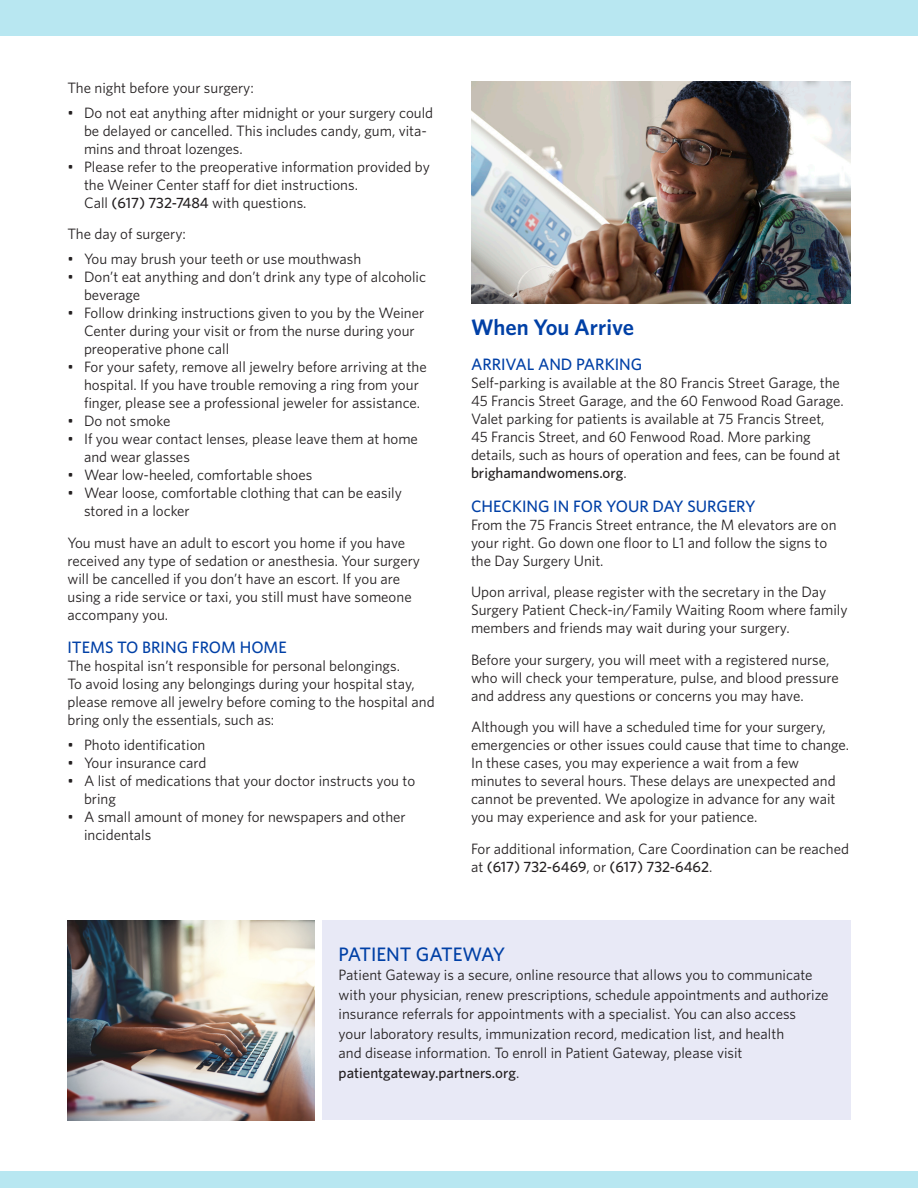
<style>
.page{position:relative;width:918px;height:1188px;background:#fff}
.page>*{position:absolute;margin:0;border:0;box-sizing:border-box;transform-origin:0 0}
.t1{font:600 22.5px "Whitney";color:#0040a6}
.Subheads{font:500 19.5px "Whitney";color:#0040a6}
.Subheads-2{font:500 16.5px "Whitney";color:#0040a6}
.Subheads-3{font:15px/18px "Whitney";color:#231f20}
.Tabs{font:15px/18px "Whitney";color:#231f20}
.s1{font-weight:500}
</style>
<div class="page">
<div style="left:322px;top:921px;width:528px;height:199px;background:#e8e9f6"></div>
<img style="left:68px;top:921px;width:246px;height:199px">
<div style="left:0;top:0;width:918px;height:35px;background:#b8e7f1"></div>
<div style="left:0;top:1172px;width:918px;height:16px;background:#b8e7f1"></div>
<img style="left:471px;top:81px;width:379px;height:222px">
<p class="Subheads-3" style="left:68px;top:78px;width:188px">The night before your surgery:</p>
<p class="Tabs" style="left:84px;top:103px;width:351px;text-indent:-16px">• Do not eat anything after midnight or your surgery could be delayed or cancelled. This includes candy, gum, vita&shy;mins and throat lozenges.</p>
<p class="Tabs" style="left:84px;top:157px;width:347px;text-indent:-16px">• Please refer to the preoperative information provided by the Weiner Center staff for diet instructions.<br>Call <span class="s1">(617) 732-7484</span> with questions.</p>
<p class="Subheads-3" style="left:68px;top:225px;width:120px">The day of surgery:</p>
<p class="Tabs" style="left:68px;top:249px;width:295px">• You may brush your teeth or use mouthwash</p>
<p class="Tabs" style="left:84px;top:267px;width:344px;text-indent:-16px">• Don’t eat anything and don’t drink any type of alcoholic beverage</p>
<p class="Tabs" style="left:84px;top:303px;width:342px;text-indent:-16px">• Follow drinking instructions given to you by the Weiner<br>Center during your visit or from the nurse during your preoperative phone call</p>
<p class="Tabs" style="left:84px;top:357px;width:344px;text-indent:-16px">• For your safety, remove all jewelry before arriving at the hospital. If you have trouble removing a ring from your finger, please see a professional jeweler for assistance.</p>
<p class="Tabs" style="left:68px;top:411px;width:104px">• Do not smoke</p>
<p class="Tabs" style="left:84px;top:429px;width:336px;text-indent:-16px">• If you wear contact lenses, please leave them at home and wear glasses</p>
<p class="Tabs" style="left:68px;top:465px;width:246px">• Wear low-heeled, comfortable shoes</p>
<p class="Tabs" style="left:84px;top:483px;width:320px;text-indent:-16px">• Wear loose, comfortable clothing that can be easily stored in a locker</p>
<p class="Subheads-3" style="left:68px;top:533px;width:354px">You must have an adult to escort you home if you have received any type of sedation or anesthesia. Your surgery will be cancelled if you don’t have an escort. If you are using a ride service or taxi, you still must have someone accompany you.</p>
<p class="Subheads-2" style="left:68px;top:637px;width:221px">ITEMS TO BRING FROM HOME</p>
<p class="Subheads-3" style="left:68px;top:656px;width:369px">The hospital isn’t responsible for personal belongings.<br>To avoid losing any belongings during your hospital stay, please remove all jewelry before coming to the hospital and bring only the essentials, such as:</p>
<p class="Tabs" style="left:68px;top:735px;width:139px">• Photo identification</p>
<p class="Tabs" style="left:68px;top:753px;width:141px">• Your insurance card</p>
<p class="Tabs" style="left:84px;top:771px;width:333px;text-indent:-16px">• A list of medications that your doctor instructs you to bring</p>
<p class="Tabs" style="left:84px;top:807px;width:323px;text-indent:-16px">• A small amount of money for newspapers and other incidentals</p>
<p class="t1" style="left:471px;top:314px;width:165px">When You Arrive</p>
<p class="Subheads-2" style="left:471px;top:355px;width:173px">ARRIVAL AND PARKING</p>
<p class="Subheads-3" style="left:471px;top:374px;width:374px">Self-parking is available at the 80 Francis Street Garage, the 45 Francis Street Garage, and the 60 Fenwood Road Garage.<br>Valet parking for patients is available at 75 Francis Street, 45 Francis Street, and 60 Fenwood Road. More parking details, such as hours of operation and fees, can be found at <span class="s1">brighamandwomens.org</span>.</p>
<p class="Subheads-2" style="left:471px;top:496px;width:286px">CHECKING IN FOR YOUR DAY SURGERY</p>
<p class="Subheads-3" style="left:471px;top:515px;width:367px">From the 75 Francis Street entrance, the M elevators are on your right. Go down one floor to L1 and follow the signs to the Day Surgery Unit.</p>
<p class="Subheads-3" style="left:471px;top:582px;width:378px">Upon arrival, please register with the secretary in the Day<br>Surgery Patient Check-in/Family Waiting Room where family members and friends may wait during your surgery.</p>
<p class="Subheads-3" style="left:471px;top:650px;width:369px">Before your surgery, you will meet with a registered nurse, who will check your temperature, pulse, and blood pressure and address any questions or concerns you may have.</p>
<p class="Subheads-3" style="left:471px;top:717px;width:380px">Although you will have a scheduled time for your surgery, emergencies or other issues could cause that time to change.<br>In these cases, you may experience a wait from a few minutes to several hours. These delays are unexpected and cannot be prevented. We apologize in advance for any wait you may experience and ask for your patience.</p>
<p class="Subheads-3" style="left:471px;top:839px;width:380px">For additional information, Care Coordination can be reached at <span class="s1">(617) 732-6469</span>, or <span class="s1">(617) 732-6462</span>.</p>
<p class="Subheads" style="left:339px;top:942px;width:168px">PATIENT GATEWAY</p>
<p class="Subheads-3" style="left:339px;top:965px;width:491px;line-height:19.5px">Patient Gateway is a secure, online resource that allows you to communicate with your physician, renew prescriptions, schedule appointments and authorize insurance referrals for appointments with a specialist. You can also access<br>your laboratory results, immunization record, medication list, and health<br>and disease information. To enroll in Patient Gateway, please visit <span class="s1">patientgateway.partners.org</span>.</p>
</div>
